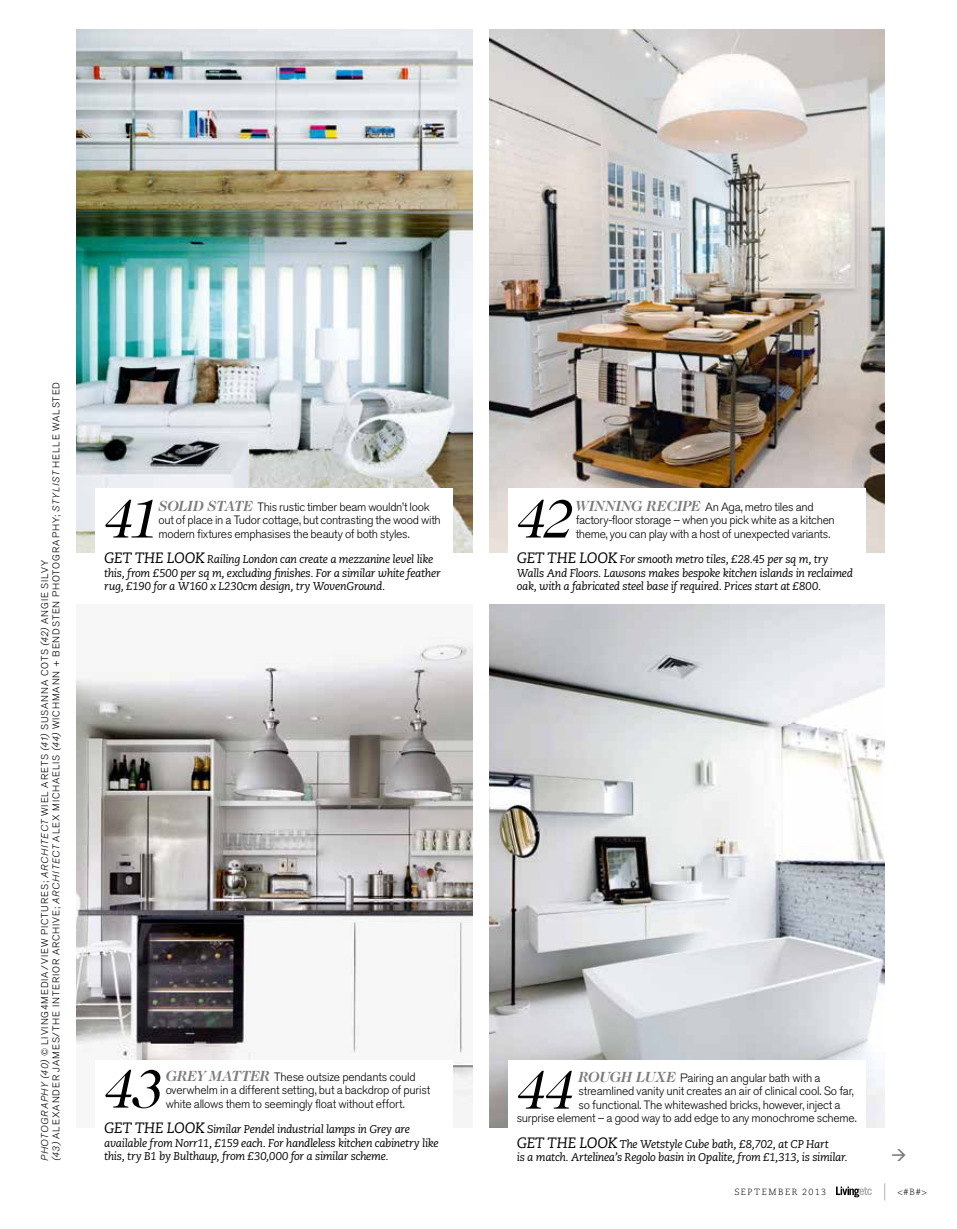
<style>
.page{position:relative;width:957px;height:1229px;background:#fff}
.page>*{position:absolute;margin:0;border:0;box-sizing:border-box;transform-origin:0 0}
.t1{font:italic 55.05px "Caslon 224 IT Cby BT";letter-spacing:-.065em;color:#000}
.t2{font:300 12px/13.5px "Akzidenz Grotesk BE";letter-spacing:-.02em;color:#000}
.t3{font:italic 11.25px/13.5px "Caecilia";letter-spacing:-.025em;color:#000}
.t4{font:300 9.75px/11.2px "Akzidenz Grotesk BE";letter-spacing:.095em;color:#000}
.t5{font:300 9px "Caecilia";letter-spacing:.165em;color:#000}
.s1{font-style:italic}
.s2{font-family:"Caslon 224 IT Cby BT";font-weight:700;font-style:italic;font-size:15px;color:#7a7b7a}
.s3{font-size:15px}
</style>
<div class="page">
<img style="left:77px;top:30px;width:395px;height:523px">
<img style="left:489px;top:30px;width:395px;height:523px">
<img style="left:489px;top:605px;width:395px;height:523px">
<img style="left:77px;top:638px;width:395px;height:484px">
<svg style="left:884px;top:1183px;width:1px;height:17px"></svg>
<svg style="left:836px;top:1186px;width:36px;height:11px"></svg>
<div style="left:96px;top:1060px;width:357px;height:101px;background:#fff"></div>
<div style="left:508px;top:1060px;width:357px;height:101px;background:#fff"></div>
<div style="left:96px;top:489px;width:357px;height:101px;background:#fff"></div>
<div style="left:508px;top:489px;width:357px;height:101px;background:#fff"></div>
<p class="t4" style="left:39px;top:1161px;width:781px;rotate:-90deg"><span class="s1">PHOTOGRAPHY (40)</span> © LIVING4MEDIA/VIEW PICTURES; <span class="s1">ARCHITECT</span> WIEL ARETS <span class="s1">(41)</span> SUSANNA COTS <span class="s1">(42)</span> ANGIE SILVY<br><span class="s1">(43)</span> ALEXANDER JAMES/THE INTERIOR ARCHIVE; <span class="s1">ARCHITECT</span> ALEX MICHAELIS <span class="s1">(44)</span> WICHMANN + BENDSTEN PHOTOGRAPHY; <span class="s1">STYLIST</span> HELLE WALSTED</p>
<h1 class="t1" style="left:104px;top:484px;width:58px">41</h1>
<p class="t2" style="left:158px;top:500px;width:284px"><span class="s2">SOLID STATE</span> This rustic timber beam wouldn’t look out of place in a Tudor cottage, but contrasting the wood with modern fixtures emphasises the beauty of both styles.</p>
<p class="t3" style="left:104px;top:553px;width:338px"><span class="s3">GET THE LOOK</span> Railing London can create a mezzanine level like this, from £500 per sq m, excluding finishes. For a similar white feather rug, £190 for a W160 x L230cm design, try WovenGround.</p>
<h1 class="t1" style="left:104px;top:1054px;width:61px">43</h1>
<p class="t2" style="left:166px;top:1070px;width:266px"><span class="s2">GREY MATTER</span> These outsize pendants could overwhelm in a different setting, but a backdrop of purist white allows them to seemingly float without effort.</p>
<p class="t3" style="left:104px;top:1123px;width:336px"><span class="s3">GET THE LOOK</span> Similar Pendel industrial lamps in Grey are available from Norr11, £159 each. For handleless kitchen cabinetry like this, try B1 by Bulthaup, from £30,000 for a similar scheme.</p>
<h1 class="t1" style="left:517px;top:484px;width:59px">42</h1>
<p class="t2" style="left:575px;top:500px;width:261px"><span class="s2">WINNING RECIPE</span> An Aga, metro tiles and factory-floor storage – when you pick white as a kitchen theme, you can play with a host of unexpected variants.</p>
<p class="t3" style="left:517px;top:553px;width:338px"><span class="s3">GET THE LOOK</span> For smooth metro tiles, £28.45 per sq m, try<br>Walls And Floors. Lawsons makes bespoke kitchen islands in reclaimed oak, with a fabricated steel base if required. Prices start at £800.</p>
<h1 class="t1" style="left:517px;top:1055px;width:60px">44</h1>
<p class="t2" style="left:578px;top:1071px;width:243px"><span class="s2">ROUGH LUXE</span> Pairing an angular bath with a</p>
<p class="t2" style="left:578px;top:1084px;width:277px">streamlined vanity unit creates an air of clinical cool. So far,</p>
<p class="t2" style="left:578px;top:1098px;width:264px">so functional. The whitewashed bricks, however, inject a</p>
<p class="t2" style="left:517px;top:1111px;width:341px">surprise element – a good way to add edge to any monochrome scheme.</p>
<p class="t3" style="left:517px;top:1137px;width:332px"><span class="s3">GET THE LOOK</span> The Wetstyle Cube bath, £8,702, at CP Hart<br>is a match. Artelinea’s Regolo basin in Opalite, from £1,313, is similar.</p>
<p class="t5" style="left:734px;top:1187px;width:93px">SEPTEMBER 2013</p>
<p class="t5" style="left:897px;top:1187px;width:31px">&lt;#B#&gt;</p>
</div>
